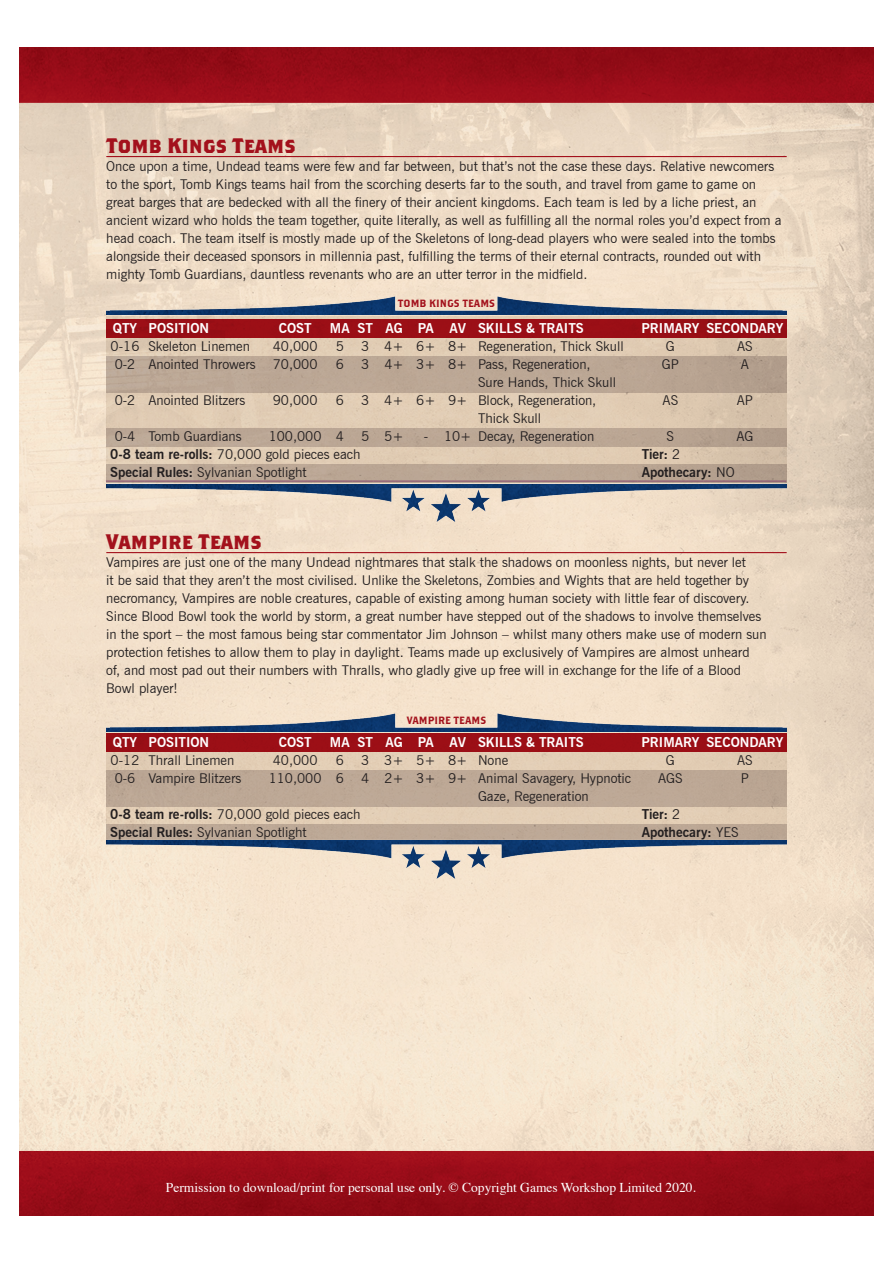
<style>
.page{position:relative;width:893px;height:1263px;background:#fff}
.page>*{position:absolute;margin:0;border:0;box-sizing:border-box;transform-origin:0 0}
.t1{font:700 21px "Brothers OT";color:#a3111c}
.t2{font:13.5px/18px "News Gothic BT";color:#231f20}
.t3{font:700 13.5px "News Gothic BT";color:#fff}
.t4{font:13.5px "Times";color:#fff}
.t5{font:700 13.5px "News Gothic BT";color:#231f20}
.t6{font:10.5px "Brothers OT";color:#a3111c}
.s1{font-weight:700}
.s2{font-weight:400}
</style>
<div class="page">
<img style="left:19px;top:47px;width:855px;height:1168px">
<div style="left:106px;top:317px;width:681px;height:162px;background:linear-gradient(to right,#e1cab3,#d9c1aa)"></div>
<div style="left:106px;top:319px;width:681px;height:18px;background:#9a0e16"></div>
<div style="left:106px;top:356px;width:681px;height:18px;background:#bba694"></div>
<div style="left:106px;top:374px;width:681px;height:18px;background:#bba694"></div>
<div style="left:106px;top:428px;width:681px;height:18px;background:#baa694"></div>
<div style="left:106px;top:464px;width:681px;height:18px;background:#baa694"></div>
<div style="left:106px;top:733px;width:681px;height:108px;background:#e2ceb5"></div>
<div style="left:106px;top:733px;width:681px;height:18px;background:#9b0f16"></div>
<div style="left:106px;top:770px;width:681px;height:18px;background:#bca895"></div>
<div style="left:106px;top:788px;width:681px;height:18px;background:#bda895"></div>
<div style="left:106px;top:824px;width:681px;height:18px;background:#bda896"></div>
<hr style="left:106px;top:156px;width:681px;height:1px;background:#a3111c">
<hr style="left:106px;top:552px;width:681px;height:1px;background:#a3111c">
<img style="left:106px;top:478px;width:681px;height:50px">
<img style="left:106px;top:836px;width:681px;height:48px">
<img style="left:106px;top:290px;width:681px;height:25px">
<img style="left:106px;top:707px;width:681px;height:24px">
<h1 class="t1" style="left:106px;top:136px;width:191px">Tomb Kings Teams</h1>
<p class="t2" style="left:106px;top:157px;width:677px">Once upon a time, Undead teams were few and far between, but that’s not the case these days. Relative newcomers to the sport, Tomb Kings teams hail from the scorching deserts far to the south, and travel from game to game on great barges that are bedecked with all the finery of their ancient kingdoms. Each team is led by a liche priest, an ancient wizard who holds the team together, quite literally, as well as fulfilling all the normal roles you’d expect from a head coach. The team itself is mostly made up of the Skeletons of long-dead players who were sealed into the tombs alongside their deceased sponsors in millennia past, fulfilling the terms of their eternal contracts, rounded out with mighty Tomb Guardians, dauntless revenants who are an utter terror in the midfield.</p>
<p class="t6" style="left:398px;top:299px;width:99px">TOMB KINGS TEAMS</p>
<p class="t3" style="left:113px;top:320px;width:98px">QTY POSITION</p>
<p class="t3" style="left:279px;top:320px;width:34px">COST</p>
<p class="t3" style="left:330px;top:320px;width:255px">MA ST AG PA AV SKILLS &amp; TRAITS</p>
<p class="t3" style="left:641px;top:320px;width:143px">PRIMARY SECONDARY</p>
<p class="t2" style="left:111px;top:337px;width:141px">0-16 Skeleton Linemen</p>
<p class="t2" style="left:273px;top:337px;width:46px">40,000</p>
<p class="t2" style="left:336px;top:337px;width:10px">5</p>
<p class="t2" style="left:361px;top:337px;width:264px">3 4+ 6+ 8+ Regeneration, Thick Skull</p>
<p class="t2" style="left:666px;top:337px;width:10px">G</p>
<p class="t2" style="left:737px;top:337px;width:17px">AS</p>
<p class="t2" style="left:115px;top:355px;width:143px">0-2 Anointed Throwers</p>
<p class="t2" style="left:273px;top:355px;width:46px">70,000</p>
<p class="t2" style="left:336px;top:355px;width:10px">6</p>
<p class="t2" style="left:478px;top:355px;width:140px;text-indent:-117px">3 4+ 3+ 8+ Pass, Regeneration,<br>Sure Hands, Thick Skull</p>
<p class="t2" style="left:662px;top:355px;width:19px">GP</p>
<p class="t2" style="left:741px;top:355px;width:10px">A</p>
<p class="t2" style="left:115px;top:391px;width:132px">0-2 Anointed Blitzers</p>
<p class="t2" style="left:273px;top:391px;width:46px">90,000</p>
<p class="t2" style="left:336px;top:391px;width:10px">6</p>
<p class="t2" style="left:478px;top:391px;width:120px;text-indent:-117px">3 4+ 6+ 9+ Block, Regeneration,<br>Thick Skull</p>
<p class="t2" style="left:663px;top:391px;width:17px">AS</p>
<p class="t2" style="left:737px;top:391px;width:18px">AP</p>
<p class="t2" style="left:115px;top:427px;width:128px">0-4 Tomb Guardians</p>
<p class="t2" style="left:269px;top:427px;width:77px">100,000 4</p>
<p class="t2" style="left:361px;top:427px;width:44px">5 5+</p>
<p class="t2" style="left:424px;top:427px;width:172px">- 10+ Decay, Regeneration</p>
<p class="t2" style="left:667px;top:427px;width:9px">S</p>
<p class="t2" style="left:736px;top:427px;width:19px">AG</p>
<p class="t2" style="left:110px;top:445px;width:252px"><span class="s1">0-8 team re-rolls:</span> 70,000 gold pieces each</p>
<p class="t5" style="left:642px;top:446px;width:40px">Tier: <span class="s2">2</span></p>
<p class="t2" style="left:110px;top:463px;width:198px"><span class="s1">Special Rules:</span> Sylvanian Spotlight</p>
<p class="t5" style="left:642px;top:464px;width:94px">Apothecary: <span class="s2">NO</span></p>
<h1 class="t1" style="left:106px;top:532px;width:157px">Vampire Teams</h1>
<p class="t2" style="left:106px;top:553px;width:662px">Vampires are just one of the many Undead nightmares that stalk the shadows on moonless nights, but never let<br>it be said that they aren’t the most civilised. Unlike the Skeletons, Zombies and Wights that are held together by necromancy, Vampires are noble creatures, capable of existing among human society with little fear of discovery.<br>Since Blood Bowl took the world by storm, a great number have stepped out of the shadows to involve themselves in the sport – the most famous being star commentator Jim Johnson – whilst many others make use of modern sun protection fetishes to allow them to play in daylight. Teams made up exclusively of Vampires are almost unheard of, and most pad out their numbers with Thralls, who gladly give up free will in exchange for the life of a Blood Bowl player!</p>
<p class="t6" style="left:407px;top:715px;width:81px">VAMPIRE TEAMS</p>
<p class="t3" style="left:113px;top:734px;width:98px">QTY POSITION</p>
<p class="t3" style="left:279px;top:734px;width:34px">COST</p>
<p class="t3" style="left:330px;top:734px;width:255px">MA ST AG PA AV SKILLS &amp; TRAITS</p>
<p class="t3" style="left:641px;top:734px;width:143px">PRIMARY SECONDARY</p>
<p class="t2" style="left:111px;top:751px;width:125px">0-12 Thrall Linemen</p>
<p class="t2" style="left:273px;top:751px;width:46px">40,000</p>
<p class="t2" style="left:336px;top:751px;width:10px">6</p>
<p class="t2" style="left:361px;top:751px;width:148px">3 3+ 5+ 8+ None</p>
<p class="t2" style="left:666px;top:751px;width:10px">G</p>
<p class="t2" style="left:737px;top:751px;width:17px">AS</p>
<p class="t2" style="left:115px;top:769px;width:128px">0-6 Vampire Blitzers</p>
<p class="t2" style="left:269px;top:769px;width:77px">110,000 6</p>
<p class="t2" style="left:478px;top:769px;width:155px;text-indent:-117px">4 2+ 3+ 9+ Animal Savagery, Hypnotic<br>Gaze, Regeneration</p>
<p class="t2" style="left:658px;top:769px;width:26px">AGS</p>
<p class="t2" style="left:741px;top:769px;width:10px">P</p>
<p class="t2" style="left:110px;top:805px;width:252px"><span class="s1">0-8 team re-rolls:</span> 70,000 gold pieces each</p>
<p class="t5" style="left:642px;top:806px;width:40px">Tier: <span class="s2">2</span></p>
<p class="t2" style="left:110px;top:823px;width:198px"><span class="s1">Special Rules:</span> Sylvanian Spotlight</p>
<p class="t5" style="left:642px;top:824px;width:98px">Apothecary: <span class="s2">YES</span></p>
<p class="t4" style="left:166px;top:1175px;width:532px">Permission to download/print for personal use only. © Copyright Games Workshop Limited 2020.</p>
</div>
